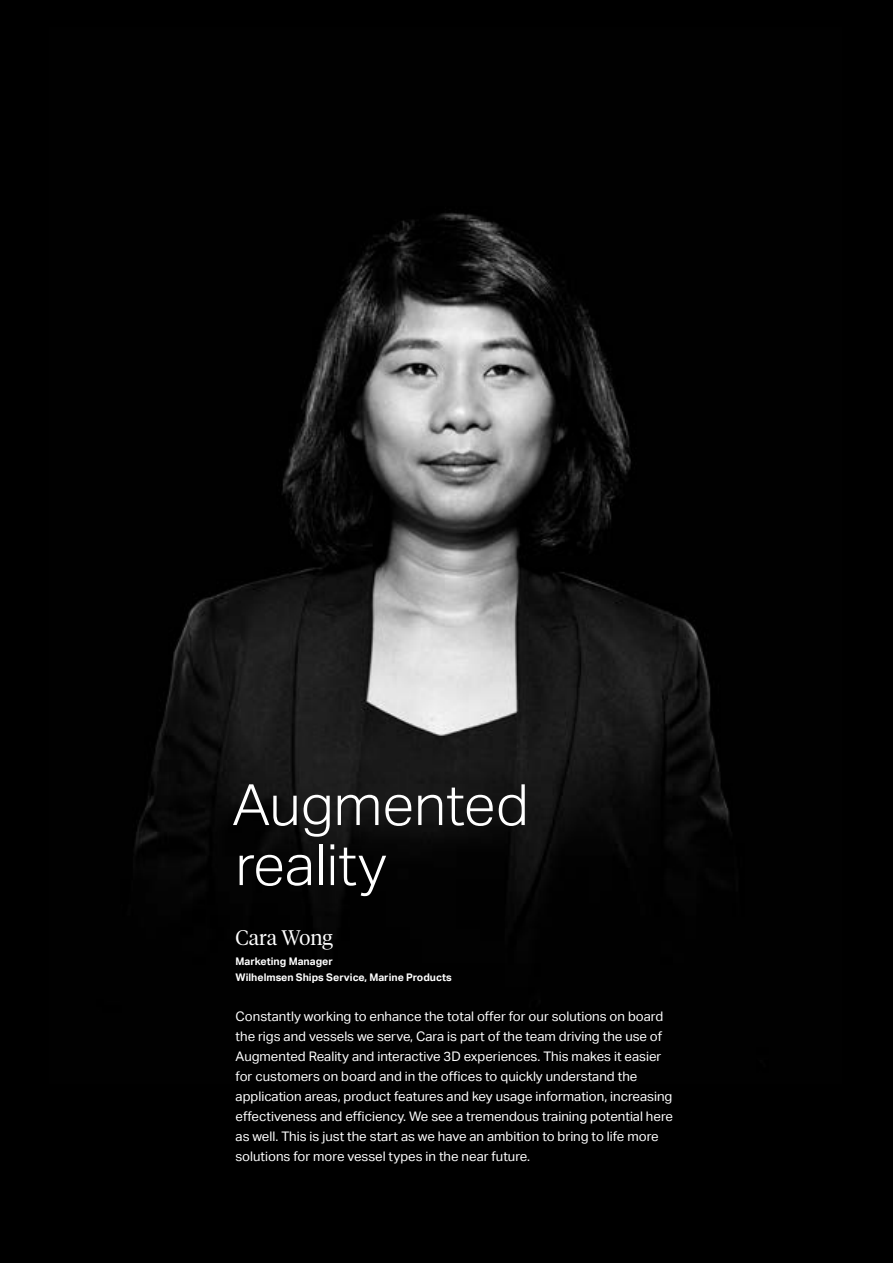
<style>
.page{position:relative;width:893px;height:1263px;background:#000}
.page>*{position:absolute;margin:0;border:0;box-sizing:border-box;transform-origin:0 0}
.t1{font:300 57px/60px "Aktiv Grotesk";color:#fff}
.t2{font:300 21px "Tiempos Headline";color:#fff}
.t3{font:13.2px/20px "Aktiv Grotesk";color:#fff}
.t4{font:700 10.5px/16.5px "Aktiv Grotesk";color:#fff}
</style>
<div class="page">
<img style="left:134px;top:213px;width:596px;height:690px">
<h1 class="t1" style="left:232px;top:775px;width:298px">Augmented reality</h1>
<h2 class="t2" style="left:236px;top:923px;width:99px">Cara Wong</h2>
<p class="t4" style="left:236px;top:953px;width:218px">Marketing Manager<br>Wilhelmsen Ships Service, Marine Products</p>
<p class="t3" style="left:236px;top:1007px;width:439px">Constantly working to enhance the total offer for our solutions on board the rigs and vessels we serve, Cara is part of the team driving the use of Augmented Reality and interactive 3D experiences. This makes it easier for customers on board and in the offices to quickly understand the application areas, product features and key usage information, increasing effectiveness and efficiency. We see a tremendous training potential here as well. This is just the start as we have an ambition to bring to life more solutions for more vessel types in the near future.</p>
</div>
